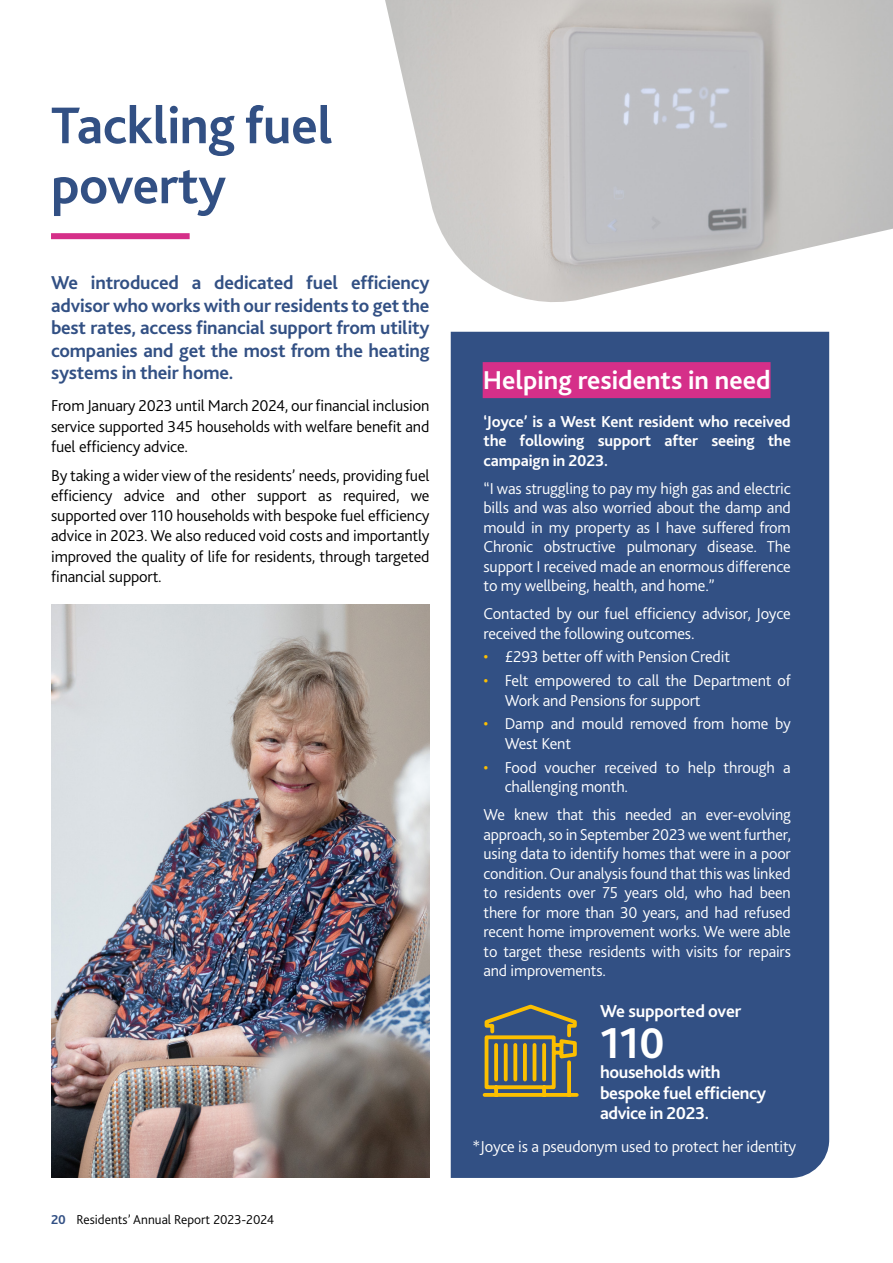
<style>
.page{position:relative;width:893px;height:1263px;background:#fff}
.page>*{position:absolute;margin:0;border:0;box-sizing:border-box;transform-origin:0 0}
.t1{font:700 54px/60px "Bliss 2";letter-spacing:-.01em;color:#325084}
.t2{font:700 45px "Bliss 2";color:#fff}
.t3{font:700 27px "Bliss 2";color:#fff}
.t4{font:700 19.5px/22.5px "Bliss 2";letter-spacing:-.01em;color:#325084;text-align:justify}
.t5{font:700 18px/20.2px "Bliss 2";letter-spacing:-.02em;color:#fff}
.t6{font:300 16.5px/19.5px "Bliss 2";letter-spacing:-.01em;color:#fff}
.t7{font:300 16.5px/20.2px "Bliss 2";letter-spacing:-.01em;color:#000;text-align:justify}
.t8{font:700 16.5px/19.5px "Bliss 2";letter-spacing:-.01em;color:#fff;text-align:justify}
.t9{font:300 13.5px "Bliss 2";color:#000}
.t10{font:700 13.5px "Bliss 2";color:#325084}
.s1{color:#fcbf00}
</style>
<div class="page">
<img style="left:51px;top:605px;width:378px;height:573px">
<div style="left:51px;top:233px;width:139px;height:6px;background:#d52f89"></div>
<div style="left:451px;top:332px;width:378px;height:846px;background:#325084"></div>
<div style="left:483px;top:362px;width:288px;height:36px;background:#d52f89"></div>
<svg style="left:481px;top:1002px;width:100px;height:97px"></svg>
<img style="left:385px;top:0;width:508px;height:302px">
<h1 class="t1" style="left:51px;top:94px;width:283px">Tackling fuel poverty</h1>
<p class="t4" style="left:51px;top:271px;width:380px">We introduced a dedicated fuel efficiency advisor who works with our residents to get the best rates, access financial support from utility companies and get the most from the heating systems in their home.</p>
<p class="t7" style="left:51px;top:395px;width:380px">From January 2023 until March 2024, our financial inclusion service supported 345 households with welfare benefit and fuel efficiency advice.</p>
<p class="t7" style="left:51px;top:464px;width:380px">By taking a wider view of the residents’ needs, providing fuel efficiency advice and other support as required, we supported over 110 households with bespoke fuel efficiency advice in 2023. We also reduced void costs and importantly improved the quality of life for residents, through targeted financial support.</p>
<p class="t10" style="left:51px;top:1211px;width:16px">20</p>
<p class="t9" style="left:77px;top:1211px;width:199px">Residents’ Annual Report 2023-2024</p>
<h3 class="t3" style="left:483px;top:363px;width:289px">Helping residents in need</h3>
<p class="t8" style="left:483px;top:411px;width:309px">‘Joyce’ is a West Kent resident who received the following support after seeing the campaign in 2023.</p>
<p class="t6" style="left:483px;top:478px;width:309px;text-align:justify">“I was struggling to pay my high gas and electric bills and was also worried about the damp and mould in my property as I have suffered from Chronic obstructive pulmonary disease. The support I received made an enormous difference to my wellbeing, health, and home.”</p>
<p class="t6" style="left:483px;top:603px;width:309px">Contacted by our fuel efficiency advisor, Joyce received the following outcomes.</p>
<p class="t6" style="left:483px;top:647px;width:248px"><span class="s1">•</span> £293 better off with Pension Credit</p>
<p class="t6" style="left:505px;top:671px;width:288px;text-indent:-21px"><span class="s1">•</span> Felt empowered to call the Department of<br>Work and Pensions for support</p>
<p class="t6" style="left:505px;top:714px;width:288px;text-indent:-21px"><span class="s1">•</span> Damp and mould removed from home by<br>West Kent</p>
<p class="t6" style="left:505px;top:757px;width:288px;text-indent:-21px"><span class="s1">•</span> Food voucher received to help through a challenging month.</p>
<p class="t6" style="left:483px;top:804px;width:309px;text-align:justify">We knew that this needed an ever-evolving approach, so in September 2023 we went further, using data to identify homes that were in a poor condition. Our analysis found that this was linked to residents over 75 years old, who had been there for more than 30 years, and had refused recent home improvement works. We were able to target these residents with visits for repairs and improvements.</p>
<p class="t5" style="left:600px;top:1000px;width:143px">We supported over</p>
<h2 class="t2" style="left:600px;top:1015px;width:66px">110</h2>
<p class="t5" style="left:600px;top:1062px;width:168px">households with bespoke fuel efficiency advice in 2023.</p>
<p class="t6" style="left:473px;top:1137px;width:325px">*Joyce is a pseudonym used to protect her identity</p>
</div>
